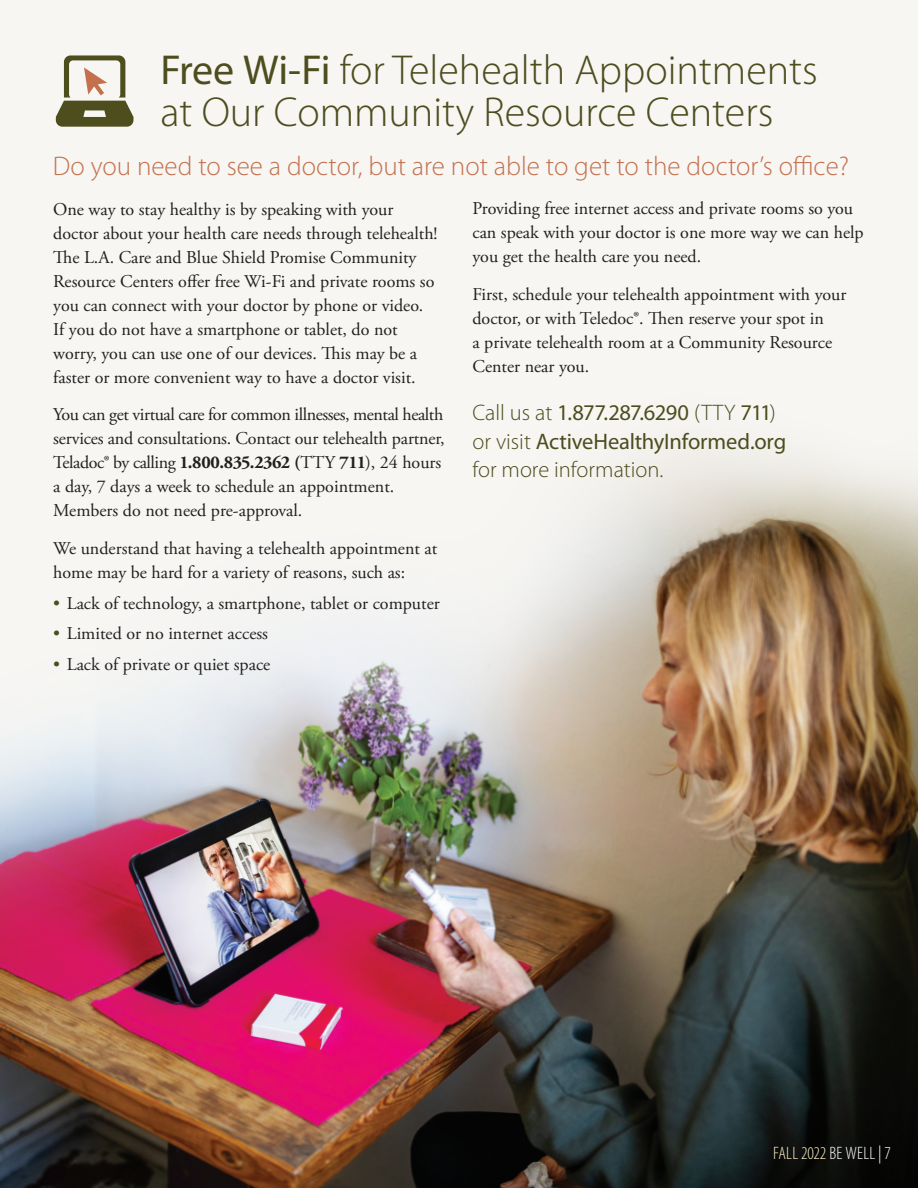
<style>
.page{position:relative;width:918px;height:1188px;background:#f7f6f3}
.page>*{position:absolute;margin:0;border:0;box-sizing:border-box;transform-origin:0 0}
.t1{font:300 42px/42px "Myriad Pro";color:#4d4d1e}
.t2{font:300 27px "Myriad Pro";color:#c5704d}
.t3{font:22.5px/28.5px "Myriad Pro";letter-spacing:-.01em;color:#4d4d1e}
.t4{font:18px/24px "Adobe Garamond Pro";color:#231f20}
.t5{font:300 condensed 18px "Myriad Pro";letter-spacing:.01em;color:#feeec4}
.s1{font-weight:400}
.s2{font-weight:700}
.s3{color:#4d4d1e}
.s4{font-weight:300}
.s5{color:#fff}
</style>
<div class="page">
<img style="left:0;top:456px;width:918px;height:732px">
<svg style="left:56px;top:55px;width:77px;height:72px"></svg>
<h2 class="t1" style="left:160px;top:50px;width:659px"><span class="s1">Free Wi-Fi</span> for Telehealth Appointments at Our Community Resource Centers</h2>
<p class="t2" style="left:53px;top:151px;width:798px">Do you need to see a doctor, but are not able to get to the doctor’s office?</p>
<p class="t4" style="left:53px;top:198px;width:386px">One way to stay healthy is by speaking with your doctor about your health care needs through telehealth!<br>The L.A. Care and Blue Shield Promise Community Resource Centers offer free Wi-Fi and private rooms so you can connect with your doctor by phone or video.<br>If you do not have a smartphone or tablet, do not worry, you can use one of our devices. This may be a faster or more convenient way to have a doctor visit.</p>
<p class="t4" style="left:53px;top:403px;width:393px">You can get virtual care for common illnesses, mental health services and consultations. Contact our telehealth partner, Teladoc® by calling <span class="s2">1.800.835.2362 (</span>TTY <span class="s2">711</span>), 24 hours a day, 7 days a week to schedule an appointment.<br>Members do not need pre-approval.</p>
<p class="t4" style="left:53px;top:537px;width:386px">We understand that having a telehealth appointment at home may be hard for a variety of reasons, such as:</p>
<p class="t4" style="left:53px;top:592px;width:388px"><span class="s3">•</span> Lack of technology, a smartphone, tablet or computer</p>
<p class="t4" style="left:53px;top:622px;width:216px"><span class="s3">•</span> Limited or no internet access</p>
<p class="t4" style="left:53px;top:653px;width:219px"><span class="s3">•</span> Lack of private or quiet space</p>
<p class="t4" style="left:472px;top:197px;width:393px">Providing free internet access and private rooms so you can speak with your doctor is one more way we can help you get the health care you need.</p>
<p class="t4" style="left:472px;top:282px;width:375px">First, schedule your telehealth appointment with your doctor, or with Teledoc®. Then reserve your spot in<br>a private telehealth room at a Community Resource Center near you.</p>
<p class="t3" style="left:472px;top:398px;width:315px"><span class="s4">Call us at</span> 1.877.287.6290 <span class="s4">(TTY</span> 711<span class="s4">) or visit</span> ActiveHealthyInformed.org <span class="s4">for more information.</span></p>
<p class="t5" style="left:773px;top:1144px;width:119px">FALL 2022 <span class="s5">BE WELL | 7</span></p>
</div>
